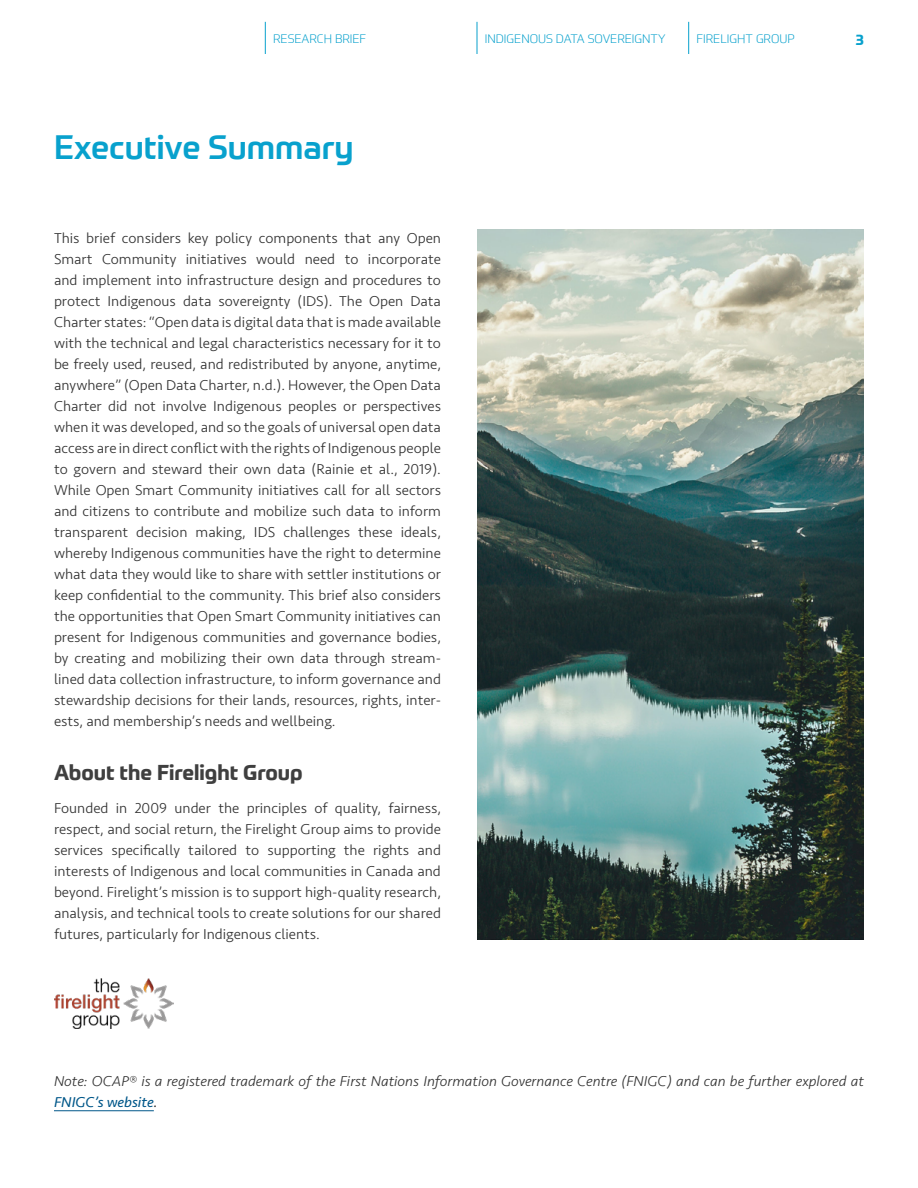
<style>
.page{position:relative;width:918px;height:1188px;background:#fff}
.page>*{position:absolute;margin:0;border:0;box-sizing:border-box;transform-origin:0 0}
.t1{font:500 33px "Prometo";color:#08a1cd}
.t2{font:700 21px "Prometo";color:#3f3f3f}
.t3{font:300 15px/21px "Seravek";color:#323232;text-align:justify}
.t4{font:italic 300 15px/21px "Seravek";color:#323232}
.t5{font:700 15px "Prometo";color:#08a1cd}
.t6{font:300 12px "Prometo";color:#08a1cd}
.s1{font-weight:400;color:#005789}
.s2{font-weight:400}
</style>
<div class="page">
<img style="left:54px;top:978px;width:120px;height:51px">
<hr style="left:265px;top:22px;width:1px;height:32px;background:#08a1cd">
<hr style="left:477px;top:22px;width:1px;height:32px;background:#08a1cd">
<hr style="left:688px;top:22px;width:1px;height:32px;background:#08a1cd">
<img style="left:477px;top:230px;width:386px;height:709px">
<hr style="left:54px;top:1110px;width:100px;height:1px;background:#005789">
<p class="t6" style="left:273px;top:31px;width:95px">RESEARCH BRIEF</p>
<p class="t6" style="left:485px;top:31px;width:182px">INDIGENOUS DATA SOVEREIGNTY</p>
<p class="t6" style="left:696px;top:31px;width:100px">FIRELIGHT GROUP</p>
<h1 class="t1" style="left:54px;top:127px;width:301px">Executive Summary</h1>
<p class="t3" style="left:54px;top:228px;width:389px">This brief considers key policy components that any Open Smart Community initiatives would need to incorporate and implement into infrastructure design and procedures to protect Indigenous data sovereignty (IDS). The Open Data Charter states: “Open data is digital data that is made available with the technical and legal characteristics necessary for it to be freely used, reused, and redistributed by anyone, anytime, anywhere” (Open Data Charter, n.d.). However, the Open Data Charter did not involve Indigenous peoples or perspectives when it was developed, and so the goals of universal open data access are in direct conflict with the rights of Indigenous people to govern and steward their own data (Rainie et al., 2019).<br>While Open Smart Community initiatives call for all sectors and citizens to contribute and mobilize such data to inform transparent decision making, IDS challenges these ideals, whereby Indigenous communities have the right to determine what data they would like to share with settler institutions or keep confidential to the community. This brief also considers the opportunities that Open Smart Community initiatives can present for Indigenous communities and governance bodies, by creating and mobilizing their own data through stream&shy;lined data collection infrastructure, to inform governance and stewardship decisions for their lands, resources, rights, inter&shy;ests, and membership’s needs and wellbeing.</p>
<h2 class="t2" style="left:54px;top:760px;width:250px">About the Firelight Group</h2>
<p class="t3" style="left:54px;top:798px;width:389px">Founded in 2009 under the principles of quality, fairness, respect, and social return, the Firelight Group aims to provide services specifically tailored to supporting the rights and interests of Indigenous and local communities in Canada and beyond. Firelight’s mission is to support high-quality research, analysis, and technical tools to create solutions for our shared futures, particularly for Indigenous clients.</p>
<p class="t5" style="left:856px;top:30px;width:10px">3</p>
<p class="t4" style="left:54px;top:1071px;width:812px">Note: OCAP® is a registered trademark of the First Nations Information Governance Centre (FNIGC) and can be further explored at<br><span class="s1">FNIGC’s website</span><span class="s2">.</span></p>
</div>
